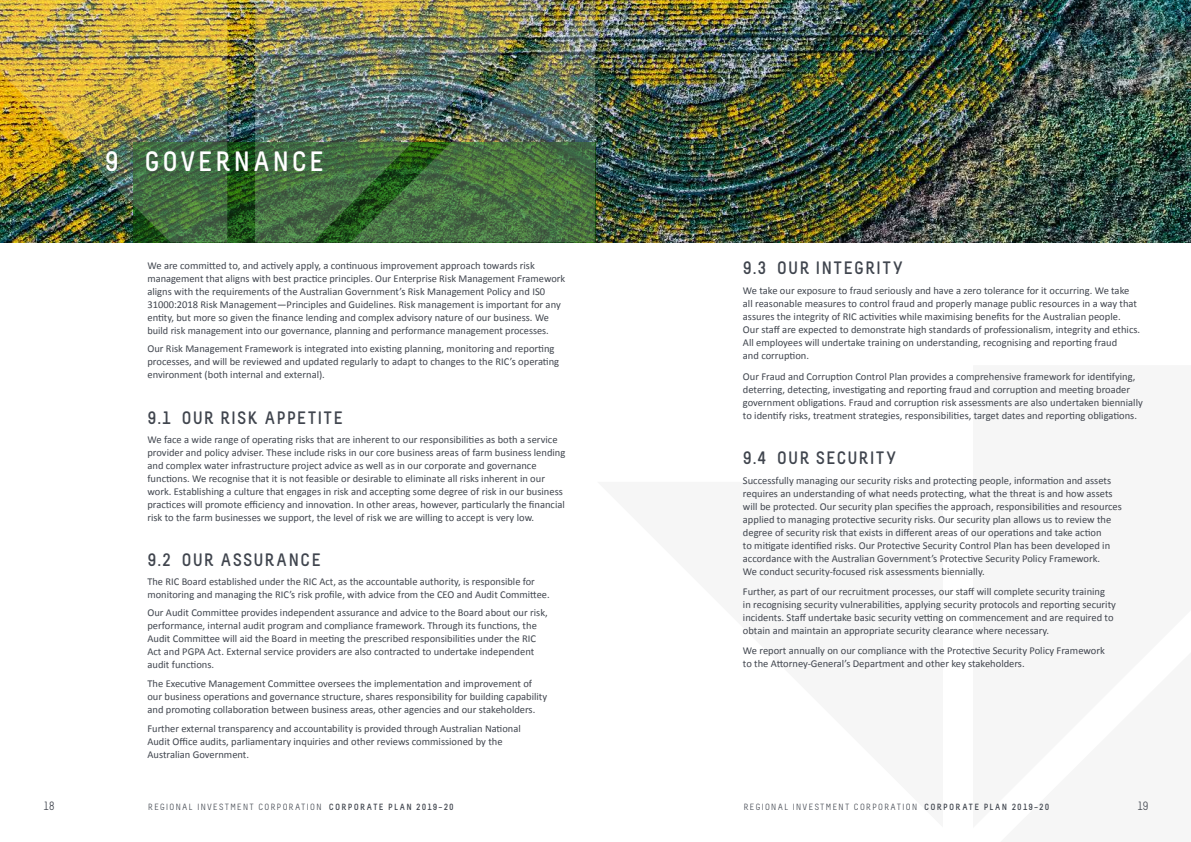
<style>
.page{position:relative;width:1191px;height:842px;background:#fff}
.page>*{position:absolute;margin:0;border:0;box-sizing:border-box;transform-origin:0 0}
.t1{font:700 28px "Melbourne";letter-spacing:.09em;color:#fff}
.t2{font:700 18px "Melbourne";letter-spacing:.07em;color:#40454e}
.t3{font:12px "Melbourne";color:#40454e}
.t4{font:10.5px/13px "Calibri";color:#40454e}
.t5{font:9px "Melbourne";letter-spacing:.15em;color:#40454e}
.s1{font-weight:700}
</style>
<div class="page">
<img style="left:227px;top:0;width:964px;height:242px">
<svg style="left:227px;top:142px;width:28px;height:100px;background:#1b5016"></svg>
<img style="left:255px;top:0;width:95px;height:242px">
<img style="left:0;top:0;width:227px;height:242px">
<img style="left:350px;top:0;width:245px;height:242px">
<p class="t1" style="left:105px;top:144px;width:220px">9 GOVERNANCE</p>
<p class="t4" style="left:147px;top:259px;width:419px">We are committed to, and actively apply, a continuous improvement approach towards risk management that aligns with best practice principles. Our Enterprise Risk Management Framework aligns with the requirements of the Australian Government’s Risk Management Policy and IS0<br>31000:2018 Risk Management—Principles and Guidelines. Risk management is important for any entity, but more so given the finance lending and complex advisory nature of our business. We build risk management into our governance, planning and performance management processes.</p>
<p class="t4" style="left:147px;top:342px;width:413px">Our Risk Management Framework is integrated into existing planning, monitoring and reporting processes, and will be reviewed and updated regularly to adapt to changes to the RIC’s operating environment (both internal and external).</p>
<p class="t2" style="left:147px;top:407px;width:197px">9.1 OUR RISK APPETITE</p>
<p class="t4" style="left:147px;top:433px;width:419px">We face a wide range of operating risks that are inherent to our responsibilities as both a service provider and policy adviser. These include risks in our core business areas of farm business lending and complex water infrastructure project advice as well as in our corporate and governance functions. We recognise that it is not feasible or desirable to eliminate all risks inherent in our work. Establishing a culture that engages in risk and accepting some degree of risk in our business practices will promote efficiency and innovation. In other areas, however, particularly the financial risk to the farm businesses we support, the level of risk we are willing to accept is very low.</p>
<p class="t2" style="left:147px;top:549px;width:175px">9.2 OUR ASSURANCE</p>
<p class="t4" style="left:147px;top:575px;width:404px">The RIC Board established under the RIC Act, as the accountable authority, is responsible for monitoring and managing the RIC’s risk profile, with advice from the CEO and Audit Committee.</p>
<p class="t4" style="left:147px;top:606px;width:402px">Our Audit Committee provides independent assurance and advice to the Board about our risk, performance, internal audit program and compliance framework. Through its functions, the Audit Committee will aid the Board in meeting the prescribed responsibilities under the RIC Act and PGPA Act. External service providers are also contracted to undertake independent audit functions.</p>
<p class="t4" style="left:147px;top:677px;width:401px">The Executive Management Committee oversees the implementation and improvement of our business operations and governance structure, shares responsibility for building capability and promoting collaboration between business areas, other agencies and our stakeholders.</p>
<p class="t4" style="left:147px;top:722px;width:375px">Further external transparency and accountability is provided through Australian National<br>Audit Office audits, parliamentary inquiries and other reviews commissioned by the<br>Australian Government.</p>
<p class="t2" style="left:743px;top:257px;width:161px">9.3 OUR INTEGRITY</p>
<p class="t4" style="left:743px;top:284px;width:399px">We take our exposure to fraud seriously and have a zero tolerance for it occurring. We take all reasonable measures to control fraud and properly manage public resources in a way that assures the integrity of RIC activities while maximising benefits for the Australian people.<br>Our staff are expected to demonstrate high standards of professionalism, integrity and ethics.<br>All employees will undertake training on understanding, recognising and reporting fraud<br>and corruption.</p>
<p class="t4" style="left:743px;top:370px;width:401px">Our Fraud and Corruption Control Plan provides a comprehensive framework for identifying, deterring, detecting, investigating and reporting fraud and corruption and meeting broader government obligations. Fraud and corruption risk assessments are also undertaken biennially to identify risks, treatment strategies, responsibilities, target dates and reporting obligations.</p>
<p class="t2" style="left:743px;top:447px;width:154px">9.4 OUR SECURITY</p>
<p class="t4" style="left:743px;top:474px;width:380px">Successfully managing our security risks and protecting people, information and assets requires an understanding of what needs protecting, what the threat is and how assets will be protected. Our security plan specifies the approach, responsibilities and resources applied to managing protective security risks. Our security plan allows us to review the degree of security risk that exists in different areas of our operations and take action<br>to mitigate identified risks. Our Protective Security Control Plan has been developed in accordance with the Australian Government’s Protective Security Policy Framework.<br>We conduct security-focused risk assessments biennially.</p>
<p class="t4" style="left:743px;top:585px;width:374px">Further, as part of our recruitment processes, our staff will complete security training<br>in recognising security vulnerabilities, applying security protocols and reporting security incidents. Staff undertake basic security vetting on commencement and are required to obtain and maintain an appropriate security clearance where necessary.</p>
<p class="t4" style="left:743px;top:644px;width:363px">We report annually on our compliance with the Protective Security Policy Framework to the Attorney-General’s Department and other key stakeholders.</p>
<p class="t3" style="left:44px;top:799px;width:12px">18</p>
<p class="t5" style="left:148px;top:802px;width:307px">REGIONAL INVESTMENT CORPORATION <span class="s1">CORPORATE PLAN 2019–20</span></p>
<p class="t5" style="left:743px;top:802px;width:307px">REGIONAL INVESTMENT CORPORATION <span class="s1">CORPORATE PLAN 2019–20</span></p>
<p class="t3" style="left:1137px;top:799px;width:12px">19</p>
</div>
